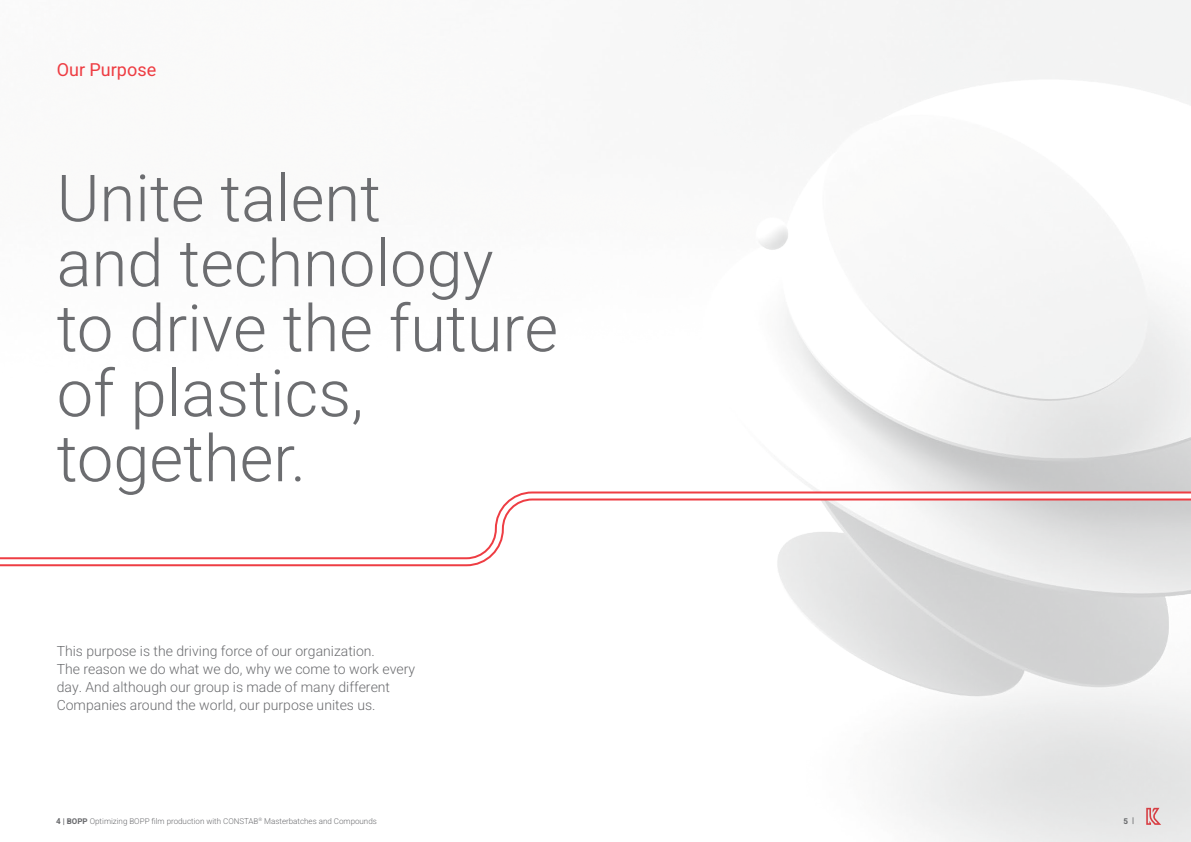
<style>
.page{position:relative;width:1191px;height:842px;background:#fff}
.page>*{position:absolute;margin:0;border:0;box-sizing:border-box;transform-origin:0 0}
.Title_65pt_Light{font:300 65px/65px "Heebo";color:#6c6d70}
.Title_18pt_Regular_f{font:18px "Heebo";color:#ee3d43}
.Introduction_14pt_Li{font:300 14px/18px "Heebo";color:#6c6d70}
.t1{font:300 8px "Heebo";color:#6c6d70}
.t2{font:700 8px "Heebo";color:#6c6d70}
.s1{font-weight:700}
</style>
<div class="page">
<img style="left:759px;top:0;width:432px;height:842px">
<svg style="left:759px;top:489px;width:432px;height:79px"></svg>
<svg style="left:0;top:491px;width:1191px;height:76px"></svg>
<p class="Title_18pt_Regular_f" style="left:57px;top:57px;width:101px">Our Purpose</p>
<p class="Title_65pt_Light" style="left:57px;top:166px;width:503px">Unite talent<br>and technology to drive the future of plastics, together.</p>
<p class="Introduction_14pt_Li" style="left:57px;top:642px;width:360px">This purpose is the driving force of our organization.<br>The reason we do what we do, why we come to work every day. And although our group is made of many different Companies around the world, our purpose unites us.</p>
<p class="t1" style="left:56px;top:815px;width:322px"><span class="s1">4 | BOPP</span> Optimizing BOPP film production with CONSTAB<sup>®</sup> Masterbatches and Compounds</p>
<p class="t2" style="left:1123px;top:815px;width:12px">5 |</p>
</div>
